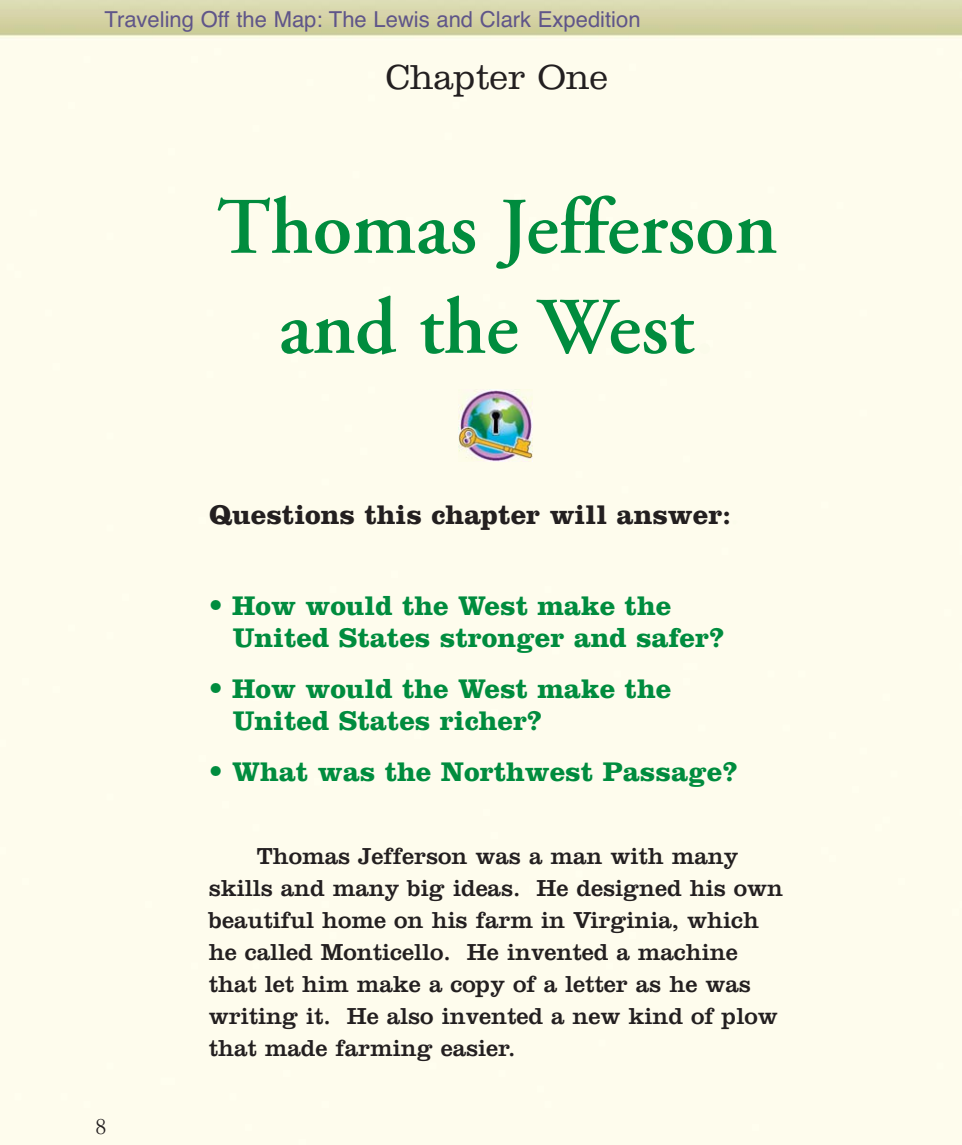
<style>
.page{position:relative;width:962px;height:1145px;background:#fff}
.page>*{position:absolute;margin:0;border:0;box-sizing:border-box;transform-origin:0 0}
.t1{font:600 80px/100px "Adobe Garamond";color:#008c3e;text-align:center}
.t2{font:300 36px "Clarendon";color:#231f20}
.t3{font:700 28px/32px "Clarendon";color:#008c3e}
.t4{font:700 28px "Clarendon";color:#231f20}
.t5{font:24px/32px "Clarendon";color:#231f20}
.t6{font:24px "Garamond";color:#231f20}
.t7{font:22px "Helvetica";color:#5f5589}
.s1{color:#fbfbea}
.s2{font-family:"Garamond";color:#fbfbea}
.s3{font-family:"Helvetica Neue";font-weight:800}
</style>
<div class="page">
<img style="left:459px;top:390px;width:74px;height:71px">
<p class="t7" style="left:104px;top:11px;width:538px">Traveling Off the Map: The Lewis and Clark Expedition</p>
<h2 class="t2" style="left:386px;top:65px;width:224px">Chapter One</h2>
<h1 class="t1" style="left:216px;top:185px;width:562px">Thomas Jefferson and the West<span class="s1">.</span></h1>
<p class="t4" style="left:209px;top:505px;width:531px">Questions this chapter will answer:<span class="s2">.</span></p>
<p class="t3" style="left:233px;top:593px;width:493px;text-indent:-24px"><span class="s3">•</span> How would the West make the<br>United States stronger and safer?</p>
<p class="t3" style="left:233px;top:676px;width:440px;text-indent:-24px"><span class="s3">•</span> How would the West make the<br>United States richer?</p>
<p class="t3" style="left:209px;top:759px;width:531px"><span class="s3">•</span> What was the Northwest Passage?</p>
<p class="t6" style="left:95px;top:1118px;width:13px">8</p>
<p class="t5" style="left:209px;top:843px;width:576px;text-indent:48px">Thomas Jefferson was a man with many skills and many big ideas. He designed his own beautiful home on his farm in Virginia, which he called Monticello. He invented a machine that let him make a copy of a letter as he was writing it. He also invented a new kind of plow that made farming easier.</p>
</div>
